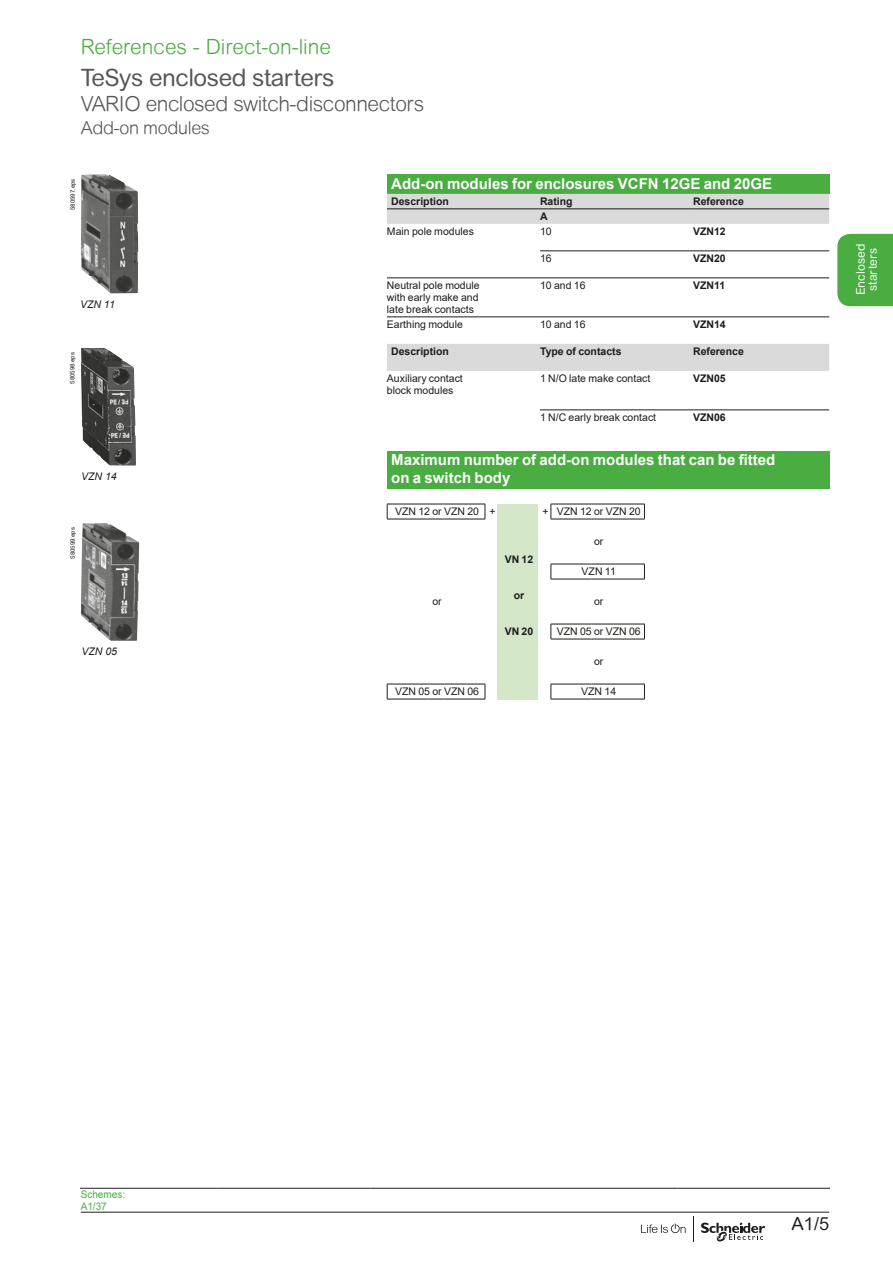
<style>
.page{position:relative;width:893px;height:1263px;background:#fff}
.page>*{position:absolute;margin:0;border:0;box-sizing:border-box;transform-origin:0 0}
.t1{font:24px "Arial Rounded MT Pro";letter-spacing:-.02em;color:#575756}
.t2{font:300 21px "Arial Rounded MT";letter-spacing:-.02em;color:#575756}
.t3{font:300 21px "Arial Rounded MT";color:#49ad41}
.t4{font:300 18px "Arial Rounded MT";letter-spacing:-.02em;color:#575756}
.t5{font:18px "Arial Rounded MT Pro";color:#1d1d1b}
.t6{font:700 15px/18px "Arial";color:#fff}
.t7{font:12px/12px "Arial Rounded MT Pro";color:#fff;text-align:center}
.t8{font:10.5px/12px "Arial";color:#1d1d1b;text-align:justify}
.t9{font:700 10.5px "Arial";color:#1d1d1b}
.t10{font:italic 10.5px "Arial";color:#1d1d1b}
.t11{font:10.5px/12px "Arial";color:#49ad41;scale:.95 1}
.t12{font:6px "Arial";color:#1d1d1b}
</style>
<div class="page">
<svg style="left:641px;top:1223px;width:45px;height:10px"></svg>
<svg style="left:701px;top:1222px;width:64px;height:20px"></svg>
<svg style="left:693px;top:1216px;width:1px;height:26px"></svg>
<div style="left:837px;top:234px;width:56px;height:72px;background:#49ad41"></div>
<hr style="left:81px;top:1212px;width:748px;height:1px;background:#1d1d1b">
<div style="left:387px;top:174px;width:442px;height:20px;background:#49ad41"></div>
<svg style="left:387px;top:194px;width:442px;height:177px"></svg>
<hr style="left:387px;top:209px;width:153px;height:1px;background:#1d1d1b">
<hr style="left:540px;top:209px;width:153px;height:1px;background:#1d1d1b">
<hr style="left:693px;top:209px;width:136px;height:1px;background:#1d1d1b">
<hr style="left:540px;top:410px;width:153px;height:1px;background:#1d1d1b">
<hr style="left:693px;top:278px;width:136px;height:1px;background:#1d1d1b">
<hr style="left:540px;top:278px;width:153px;height:1px;background:#1d1d1b">
<hr style="left:387px;top:278px;width:153px;height:1px;background:#1d1d1b">
<hr style="left:693px;top:251px;width:136px;height:1px;background:#1d1d1b">
<hr style="left:540px;top:251px;width:153px;height:1px;background:#1d1d1b">
<hr style="left:387px;top:317px;width:153px;height:1px;background:#1d1d1b">
<hr style="left:540px;top:317px;width:153px;height:1px;background:#1d1d1b">
<hr style="left:693px;top:317px;width:136px;height:1px;background:#1d1d1b">
<hr style="left:693px;top:410px;width:136px;height:1px;background:#1d1d1b">
<div style="left:387px;top:451px;width:442px;height:37px;background:#49ad41"></div>
<div style="left:498px;top:504px;width:40px;height:195px;background:#d4e7c9"></div>
<svg style="left:485px;top:684px;width:1px;height:15px"></svg>
<svg style="left:387px;top:505px;width:1px;height:14px"></svg>
<hr style="left:387px;top:504px;width:41px;height:1px;background:#1d1d1b">
<svg style="left:428px;top:504px;width:17px;height:1px"></svg>
<hr style="left:445px;top:504px;width:40px;height:1px;background:#1d1d1b">
<svg style="left:485px;top:504px;width:1px;height:15px"></svg>
<svg style="left:387px;top:685px;width:1px;height:14px"></svg>
<hr style="left:387px;top:684px;width:41px;height:1px;background:#1d1d1b">
<svg style="left:428px;top:684px;width:17px;height:1px"></svg>
<hr style="left:445px;top:684px;width:40px;height:1px;background:#1d1d1b">
<svg style="left:551px;top:505px;width:1px;height:14px"></svg>
<svg style="left:644px;top:505px;width:1px;height:14px"></svg>
<hr style="left:551px;top:504px;width:40px;height:1px;background:#1d1d1b">
<svg style="left:591px;top:504px;width:13px;height:1px"></svg>
<hr style="left:604px;top:504px;width:41px;height:1px;background:#1d1d1b">
<hr style="left:387px;top:519px;width:41px;height:1px;background:#1d1d1b">
<svg style="left:428px;top:519px;width:17px;height:1px"></svg>
<hr style="left:445px;top:519px;width:40px;height:1px;background:#1d1d1b">
<hr style="left:551px;top:519px;width:40px;height:1px;background:#1d1d1b">
<svg style="left:591px;top:519px;width:13px;height:1px"></svg>
<hr style="left:604px;top:519px;width:41px;height:1px;background:#1d1d1b">
<svg style="left:551px;top:565px;width:1px;height:14px"></svg>
<svg style="left:644px;top:565px;width:1px;height:14px"></svg>
<hr style="left:551px;top:564px;width:40px;height:1px;background:#1d1d1b">
<svg style="left:591px;top:564px;width:13px;height:1px"></svg>
<hr style="left:604px;top:564px;width:41px;height:1px;background:#1d1d1b">
<hr style="left:551px;top:579px;width:40px;height:1px;background:#1d1d1b">
<svg style="left:591px;top:579px;width:13px;height:1px"></svg>
<hr style="left:604px;top:579px;width:41px;height:1px;background:#1d1d1b">
<svg style="left:551px;top:625px;width:1px;height:14px"></svg>
<svg style="left:644px;top:625px;width:1px;height:14px"></svg>
<hr style="left:551px;top:624px;width:40px;height:1px;background:#1d1d1b">
<svg style="left:591px;top:624px;width:13px;height:1px"></svg>
<hr style="left:604px;top:624px;width:41px;height:1px;background:#1d1d1b">
<hr style="left:551px;top:639px;width:40px;height:1px;background:#1d1d1b">
<svg style="left:591px;top:639px;width:13px;height:1px"></svg>
<hr style="left:604px;top:639px;width:41px;height:1px;background:#1d1d1b">
<hr style="left:387px;top:699px;width:41px;height:1px;background:#1d1d1b">
<svg style="left:428px;top:699px;width:17px;height:1px"></svg>
<hr style="left:445px;top:699px;width:40px;height:1px;background:#1d1d1b">
<svg style="left:551px;top:685px;width:1px;height:14px"></svg>
<svg style="left:644px;top:685px;width:1px;height:14px"></svg>
<hr style="left:551px;top:684px;width:40px;height:1px;background:#1d1d1b">
<svg style="left:591px;top:684px;width:13px;height:1px"></svg>
<hr style="left:604px;top:684px;width:41px;height:1px;background:#1d1d1b">
<hr style="left:551px;top:699px;width:40px;height:1px;background:#1d1d1b">
<svg style="left:591px;top:699px;width:13px;height:1px"></svg>
<hr style="left:604px;top:699px;width:41px;height:1px;background:#1d1d1b">
<img style="left:81px;top:174px;width:57px;height:119px">
<img style="left:81px;top:348px;width:55px;height:117px">
<img style="left:81px;top:523px;width:58px;height:118px">
<hr style="left:81px;top:1188px;width:136px;height:1px;background:#1d1d1b">
<hr style="left:217px;top:1188px;width:154px;height:1px;background:#1d1d1b">
<hr style="left:371px;top:1188px;width:153px;height:1px;background:#1d1d1b">
<hr style="left:524px;top:1188px;width:153px;height:1px;background:#1d1d1b">
<hr style="left:677px;top:1188px;width:152px;height:1px;background:#1d1d1b">
<h2 class="t3" style="left:81px;top:34px;width:252px">References - Direct-on-line</h2>
<h1 class="t1" style="left:81px;top:63px;width:255px">TeSys enclosed starters</h1>
<h2 class="t2" style="left:81px;top:91px;width:345px">VARIO enclosed switch-disconnectors</h2>
<h3 class="t4" style="left:81px;top:118px;width:131px">Add-on modules</h3>
<p class="t12" style="left:69px;top:210px;width:33px;rotate:-90deg">580597.eps</p>
<p class="t10" style="left:80px;top:297px;width:36px">VZN 11</p>
<p class="t12" style="left:68px;top:384px;width:33px;rotate:-90deg">580598.eps</p>
<p class="t10" style="left:81px;top:469px;width:37px">VZN 14</p>
<p class="t12" style="left:69px;top:558px;width:33px;rotate:-90deg">580599.eps</p>
<p class="t10" style="left:81px;top:644px;width:37px">VZN 05</p>
<h3 class="t6" style="left:391px;top:175px;width:382px">Add-on modules for enclosures VCFN 12GE and 20GE</h3>
<p class="t9" style="left:391px;top:194px;width:59px">Description</p>
<p class="t9" style="left:540px;top:194px;width:34px">Rating</p>
<p class="t9" style="left:693px;top:194px;width:52px">Reference</p>
<p class="t9" style="left:540px;top:209px;width:9px">A</p>
<p class="t8" style="left:387px;top:225px;width:88px">Main pole modules</p>
<p class="t8" style="left:540px;top:225px;width:13px">10</p>
<p class="t9" style="left:693px;top:224px;width:34px">VZN12</p>
<p class="t8" style="left:540px;top:252px;width:13px">16</p>
<p class="t9" style="left:693px;top:251px;width:34px">VZN20</p>
<p class="t8" style="left:387px;top:279px;width:94px">Neutral pole module with early make and late break contacts</p>
<p class="t8" style="left:540px;top:279px;width:47px">10 and 16</p>
<p class="t9" style="left:693px;top:278px;width:34px">VZN11</p>
<p class="t8" style="left:387px;top:318px;width:77px">Earthing module</p>
<p class="t8" style="left:540px;top:318px;width:47px">10 and 16</p>
<p class="t9" style="left:693px;top:317px;width:34px">VZN14</p>
<p class="t9" style="left:391px;top:344px;width:59px">Description</p>
<p class="t9" style="left:540px;top:344px;width:83px">Type of contacts</p>
<p class="t9" style="left:693px;top:344px;width:52px">Reference</p>
<p class="t8" style="left:387px;top:372px;width:77px">Auxiliary contact block modules</p>
<p class="t8" style="left:540px;top:372px;width:112px">1 N/O late make contact</p>
<p class="t9" style="left:693px;top:371px;width:34px">VZN05</p>
<p class="t8" style="left:540px;top:411px;width:118px">1 N/C early break contact</p>
<p class="t9" style="left:693px;top:410px;width:34px">VZN06</p>
<h3 class="t6" style="left:391px;top:451px;width:386px">Maximum number of add-on modules that can be fitted on a switch body</h3>
<p class="t8" style="left:395px;top:505px;width:102px">VZN 12 or VZN 20 +</p>
<p class="t8" style="left:542px;top:505px;width:100px">+ VZN 12 or VZN 20</p>
<p class="t8" style="left:594px;top:535px;width:11px">or</p>
<p class="t8" style="left:582px;top:565px;width:36px">VZN 11</p>
<p class="t9" style="left:505px;top:552px;width:30px">VN 12</p>
<p class="t9" style="left:514px;top:588px;width:12px">or</p>
<p class="t9" style="left:505px;top:624px;width:30px">VN 20</p>
<p class="t8" style="left:432px;top:595px;width:11px">or</p>
<p class="t8" style="left:594px;top:595px;width:11px">or</p>
<p class="t8" style="left:557px;top:625px;width:86px">VZN 05 or VZN 06</p>
<p class="t8" style="left:594px;top:655px;width:11px">or</p>
<p class="t8" style="left:395px;top:685px;width:86px">VZN 05 or VZN 06</p>
<p class="t8" style="left:581px;top:685px;width:37px">VZN 14</p>
<p class="t7" style="left:855px;top:295px;width:53px;rotate:-90deg">Enclosed starters</p>
<p class="t11" style="left:81px;top:1188px;width:48px">Schemes:<br>A1/37</p>
<h3 class="t5" style="left:791px;top:1212px;width:39px">A1/5</h3>
</div>
